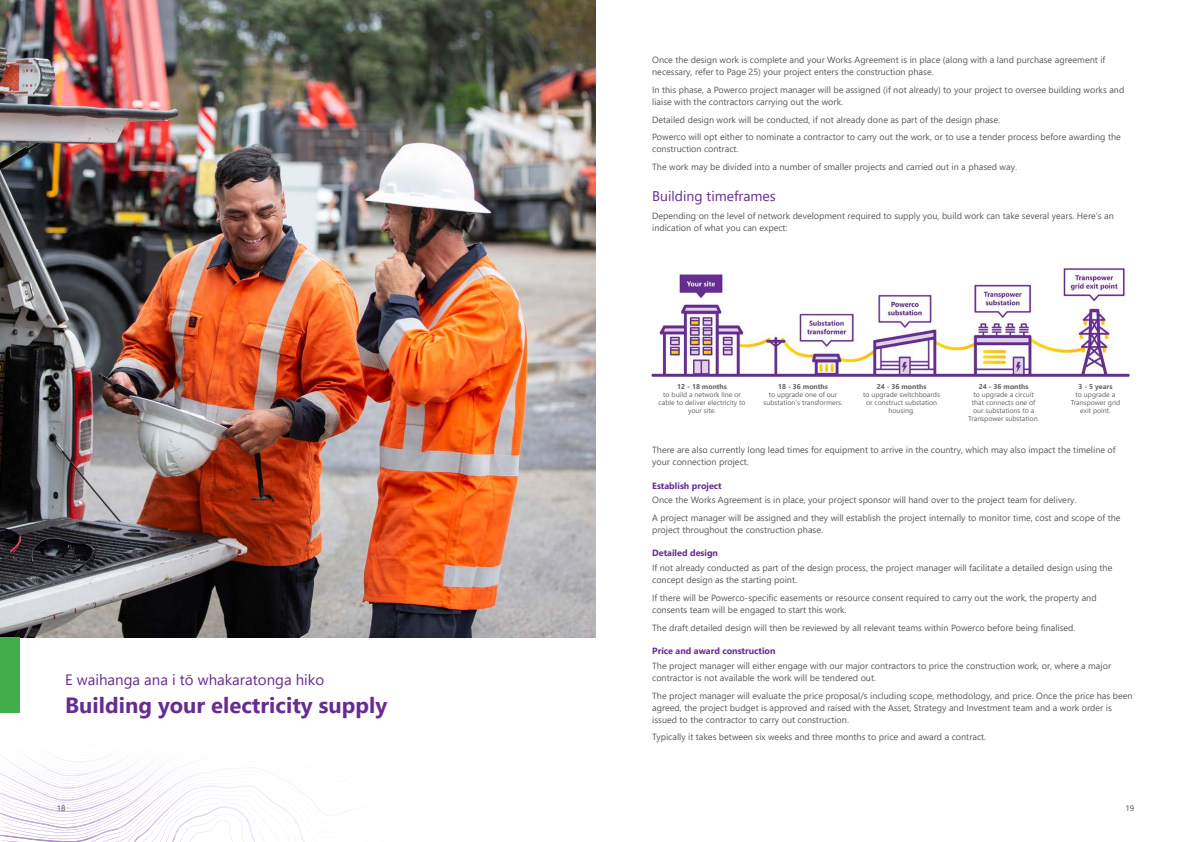
<style>
.page{position:relative;width:1191px;height:842px;background:#fff}
.page>*{position:absolute;margin:0;border:0;box-sizing:border-box;transform-origin:0 0}
.t1{font:700 22px "Segoe UI";color:#662d91}
.t2{font:15px "Segoe UI";color:#662d91}
.t3{font:14px "Segoe UI";color:#662d91}
.t4{font:9px/12px "Segoe UI";color:#58595b}
.t5{font:700 9px "Segoe UI";color:#662d91}
.t6{font:8px "Segoe UI";color:#4d4d4f}
.t7{font:7px/8px "Segoe UI";color:#636466;text-align:center}
.t8{font:700 7px "Segoe UI";color:#636466}
</style>
<div class="page">
<img style="left:0;top:0;width:595px;height:637px">
<div style="left:0;top:637px;width:20px;height:76px;background:#41ad49"></div>
<svg style="left:0;top:758px;width:324px;height:84px"></svg>
<img style="left:649px;top:266px;width:481px;height:112px">
<p class="t4" style="left:652px;top:53px;width:454px">Once the design work is complete and your Works Agreement is in place (along with a land purchase agreement if necessary, refer to Page 25) your project enters the construction phase.</p>
<p class="t4" style="left:652px;top:83px;width:473px">In this phase, a Powerco project manager will be assigned (if not already) to your project to oversee building works and liaise with the contractors carrying out the work.</p>
<p class="t4" style="left:652px;top:110px;width:470px;line-height:17.7px">Detailed design work will be conducted, if not already done as part of the design phase.<br>Powerco will opt either to nominate a contractor to carry out the work, or to use a tender process before awarding the</p>
<p class="t4" style="left:652px;top:139px;width:366px;line-height:17.7px">construction contract.<br>The work may be divided into a number of smaller projects and carried out in a phased way.</p>
<h3 class="t3" style="left:652px;top:183px;width:125px">Building timeframes</h3>
<p class="t4" style="left:652px;top:209px;width:463px">Depending on the level of network development required to supply you, build work can take several years. Here’s an indication of what you can expect:</p>
<h2 class="t2" style="left:65px;top:665px;width:260px">E waihanga ana i tō whakaratonga hiko</h2>
<h1 class="t1" style="left:65px;top:684px;width:323px">Building your electricity supply</h1>
<p class="t8" style="left:677px;top:380px;width:51px">12 - 18 months</p>
<p class="t7" style="left:658px;top:390px;width:88px">to build a network line or cable to deliver electricity to your site.</p>
<p class="t8" style="left:778px;top:380px;width:51px">18 - 36 months</p>
<p class="t7" style="left:763px;top:390px;width:81px">to upgrade one of our substation’s transformers.</p>
<p class="t8" style="left:876px;top:380px;width:51px">24 - 36 months</p>
<p class="t7" style="left:863px;top:390px;width:78px">to upgrade switchboards or construct substation housing.</p>
<p class="t8" style="left:979px;top:380px;width:51px">24 - 36 months</p>
<p class="t7" style="left:968px;top:390px;width:72px">to upgrade a circuit that connects one of our substations to a<br>Transpower substation.</p>
<p class="t8" style="left:1078px;top:380px;width:35px">3 - 5 years</p>
<p class="t7" style="left:1070px;top:390px;width:51px">to upgrade a<br>Transpower grid exit point.</p>
<p class="t4" style="left:652px;top:443px;width:465px">There are also currently long lead times for equipment to arrive in the country, which may also impact the timeline of your connection project.</p>
<p class="t5" style="left:652px;top:477px;width:71px">Establish project</p>
<p class="t4" style="left:652px;top:491px;width:470px;line-height:17.7px">Once the Works Agreement is in place, your project sponsor will hand over to the project team for delivery.<br>A project manager will be assigned and they will establish the project internally to monitor time, cost and scope of the</p>
<p class="t4" style="left:652px;top:523px;width:172px">project throughout the construction phase.</p>
<p class="t5" style="left:652px;top:545px;width:67px">Detailed design</p>
<p class="t4" style="left:652px;top:561px;width:462px">If not already conducted as part of the design process, the project manager will facilitate a detailed design using the concept design as the starting point.</p>
<p class="t4" style="left:652px;top:591px;width:446px">If there will be Powerco-specific easements or resource consent required to carry out the work, the property and consents team will be engaged to start this work.</p>
<p class="t4" style="left:652px;top:621px;width:425px">The draft detailed design will then be reviewed by all relevant teams within Powerco before being finalised.</p>
<p class="t5" style="left:652px;top:642px;width:125px">Price and award construction</p>
<p class="t4" style="left:652px;top:659px;width:460px">The project manager will either engage with our major contractors to price the construction work, or, where a major contractor is not available the work will be tendered out.</p>
<p class="t4" style="left:652px;top:688px;width:482px">The project manager will evaluate the price proposal/s including scope, methodology, and price. Once the price has been agreed, the project budget is approved and raised with the Asset, Strategy and Investment team and a work order is issued to the contractor to carry out construction.</p>
<p class="t4" style="left:652px;top:730px;width:335px">Typically it takes between six weeks and three months to price and award a contract.</p>
<p class="t6" style="left:57px;top:801px;width:10px">18</p>
<p class="t6" style="left:1125px;top:801px;width:10px">19</p>
</div>
